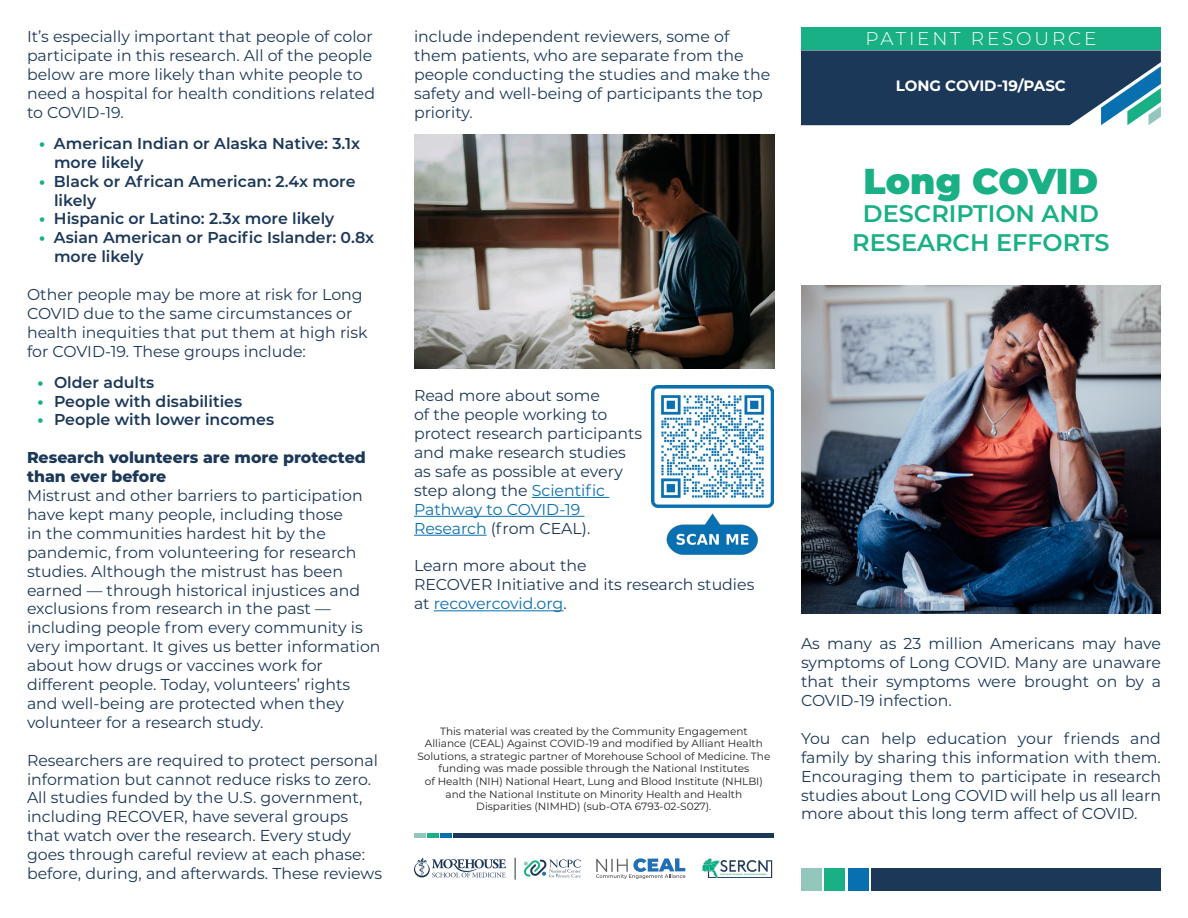
<style>
.page{position:relative;width:1188px;height:918px;background:#fff}
.page>*{position:absolute;margin:0;border:0;box-sizing:border-box;transform-origin:0 0}
.t1{font:900 36px "Montserrat";color:#18b084}
.t2{font:600 24px/28.8px "Montserrat";color:#18b084;text-align:center}
.t3{font:300 18.45px "Montserrat";letter-spacing:.15em;color:#fff}
.t4{font:15.75px/18.9px "Montserrat";color:#1c3859}
.t5{font:600 15.75px/18.9px "Montserrat";color:#1c3859}
.t6{font:800 15.75px/18.9px "Montserrat";color:#1c3859}
.t7{font:700 15px "Montserrat";color:#fff}
.t8{font:10.5px/12.6px "Montserrat";color:#231f20;text-align:center}
.s1{font-weight:800;color:#18b084}
.s2{color:#0970b0}
</style>
<div class="page">
<div style="left:872px;top:868px;width:289px;height:23px;background:#1c3859"></div>
<div style="left:848px;top:868px;width:21px;height:23px;background:#0970b0"></div>
<div style="left:825px;top:868px;width:20px;height:23px;background:#18b084"></div>
<div style="left:801px;top:868px;width:21px;height:23px;background:#93c7be"></div>
<svg style="left:801px;top:50px;width:360px;height:75px;background:#264565"></svg>
<div style="left:801px;top:27px;width:360px;height:23px;background:#18b084"></div>
<img style="left:801px;top:286px;width:360px;height:328px">
<hr style="left:532px;top:497px;width:77px;height:1px;background:#0970b0">
<hr style="left:414px;top:516px;width:171px;height:1px;background:#0970b0">
<hr style="left:414px;top:535px;width:73px;height:1px;background:#0970b0">
<hr style="left:434px;top:610px;width:129px;height:1px;background:#0970b0">
<div style="left:453px;top:833px;width:321px;height:5px;background:#1c3859"></div>
<div style="left:440px;top:833px;width:12px;height:5px;background:#0970b0"></div>
<div style="left:427px;top:833px;width:11px;height:5px;background:#18b084"></div>
<div style="left:414px;top:833px;width:11px;height:5px;background:#93c7be"></div>
<svg style="left:414px;top:857px;width:92px;height:20px"></svg>
<svg style="left:523px;top:859px;width:58px;height:19px"></svg>
<svg style="left:515px;top:858px;width:1px;height:22px"></svg>
<svg style="left:596px;top:858px;width:89px;height:21px"></svg>
<img style="left:701px;top:858px;width:72px;height:20px">
<img style="left:652px;top:386px;width:122px;height:169px">
<img style="left:414px;top:134px;width:360px;height:235px">
<p class="t4" style="left:414px;top:27px;width:358px">include independent reviewers, some of them patients, who are separate from the people conducting the studies and make the safety and well-being of participants the top priority.</p>
<p class="t4" style="left:27px;top:27px;width:347px">It’s especially important that people of color</p>
<p class="t3" style="left:865px;top:26px;width:233px">PATIENT RESOURCE</p>
<p class="t4" style="left:27px;top:46px;width:350px">participate in this research. All of the people below are more likely than white people to need a hospital for health conditions related to COVID-19.</p>
<p class="t5" style="left:54px;top:133px;width:308px;text-indent:-15px"><span class="s1">•</span> American Indian or Alaska Native: 3.1x more likely</p>
<p class="t5" style="left:54px;top:171px;width:303px;text-indent:-15px"><span class="s1">•</span> Black or African American: 2.4x more likely</p>
<p class="t5" style="left:39px;top:209px;width:297px"><span class="s1">•</span> Hispanic or Latino: 2.3x more likely</p>
<p class="t5" style="left:54px;top:228px;width:322px;text-indent:-15px"><span class="s1">•</span> Asian American or Pacific Islander: 0.8x more likely</p>
<p class="t4" style="left:27px;top:284px;width:342px">Other people may be more at risk for Long COVID due to the same circumstances or health inequities that put them at high risk for COVID-19. These groups include:</p>
<p class="t5" style="left:38px;top:372px;width:118px"><span class="s1">•</span> Older adults</p>
<p class="t5" style="left:38px;top:391px;width:206px"><span class="s1">•</span> People with disabilities</p>
<p class="t5" style="left:38px;top:410px;width:238px"><span class="s1">•</span> People with lower incomes</p>
<p class="t6" style="left:27px;top:447px;width:340px">Research volunteers are more protected than ever before</p>
<p class="t4" style="left:27px;top:485px;width:355px">Mistrust and other barriers to participation have kept many people, including those<br>in the communities hardest hit by the pandemic, from volunteering for research studies. Although the mistrust has been earned — through historical injustices and exclusions from research in the past — including people from every community is very important. It gives us better information about how drugs or vaccines work for different people. Today, volunteers’ rights and well-being are protected when they volunteer for a research study.</p>
<p class="t4" style="left:27px;top:750px;width:357px">Researchers are required to protect personal information but cannot reduce risks to zero.<br>All studies funded by the U.S. government, including RECOVER, have several groups that watch over the research. Every study goes through careful review at each phase: before, during, and afterwards. These reviews</p>
<p class="t7" style="left:896px;top:75px;width:172px">LONG COVID-19/PASC</p>
<p class="t1" style="left:864px;top:154px;width:236px">Long COVID</p>
<p class="t2" style="left:852px;top:198px;width:259px">DESCRIPTION AND<br>RESEARCH EFFORTS</p>
<p class="t4" style="left:414px;top:386px;width:230px">Read more about some<br>of the people working to protect research participants and make research studies</p>
<p class="t4" style="left:414px;top:461px;width:210px">as safe as possible at every step along the <span class="s2">Scientific<br>Pathway to COVID-19<br>Research</span> (from CEAL).</p>
<p class="t4" style="left:414px;top:556px;width:342px">Learn more about the<br>RECOVER Initiative and its research studies at <span class="s2">recovercovid.org</span>.</p>
<p class="t4" style="left:801px;top:634px;width:362px;text-align:justify">As many as 23 million Americans may have symptoms of Long COVID. Many are unaware that their symptoms were brought on by a COVID-19 infection.</p>
<p class="t4" style="left:801px;top:728px;width:362px;text-align:justify">You can help education your friends and family by sharing this information with them.<br>Encouraging them to participate in research studies about Long COVID will help us all learn more about this long term affect of COVID.</p>
<p class="t8" style="left:417px;top:724px;width:354px">This material was created by the Community Engagement<br>Alliance (CEAL) Against COVID-19 and modified by Alliant Health Solutions, a strategic partner of Morehouse School of Medicine. The funding was made possible through the National Institutes<br>of Health (NIH) National Heart, Lung and Blood Institute (NHLBI) and the National Institute on Minority Health and Health Disparities (NIMHD) (sub-OTA 6793-02-S027).</p>
</div>
